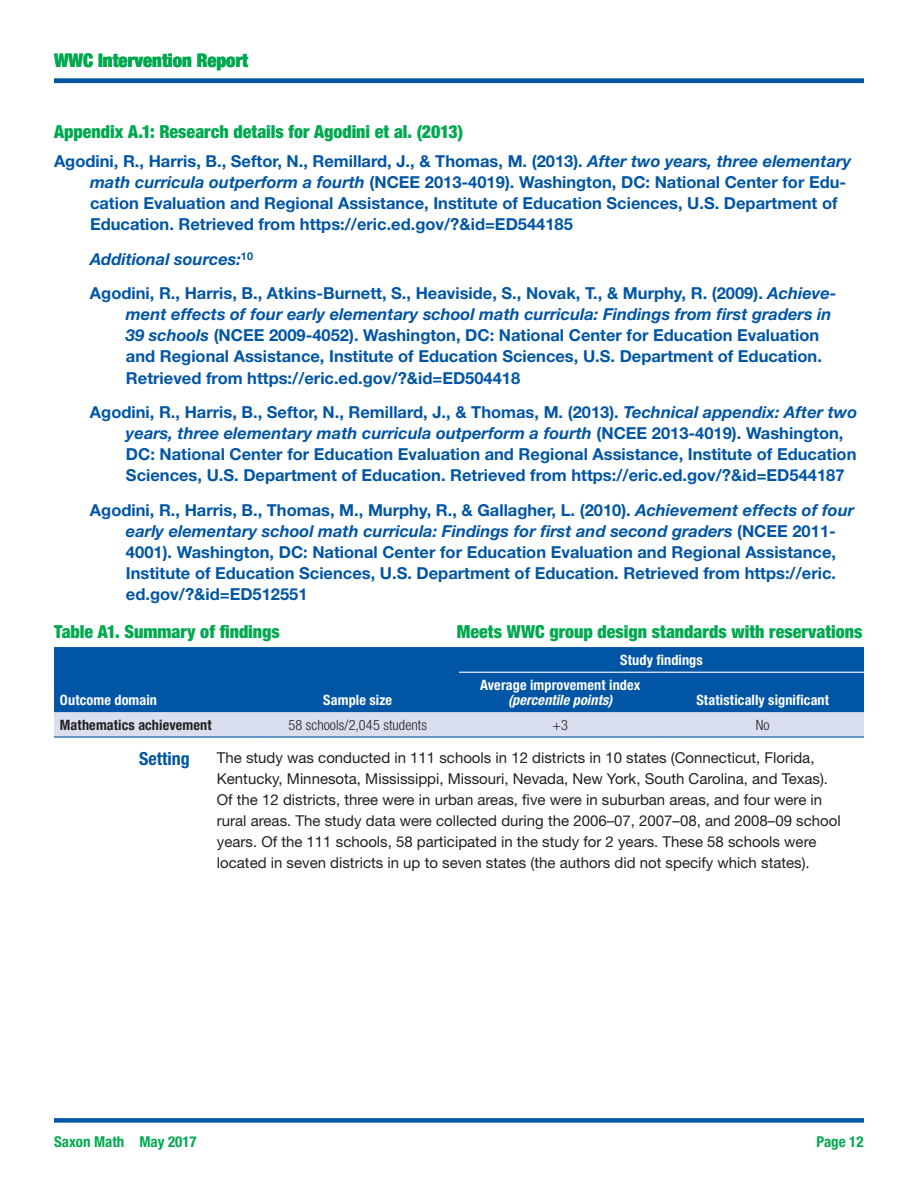
<style>
.page{position:relative;width:918px;height:1188px;background:#fff}
.page>*{position:absolute;margin:0;border:0;box-sizing:border-box;transform-origin:0 0}
.t1{font:900 condensed 18.75px "Helvetica Neue LT Std";color:#00a94e}
.t2{font:900 condensed 18px "Helvetica Neue LT Std";color:#00a94e}
.t3{font:700 condensed 18px "Helvetica Neue LT Std";color:#0155a5}
.t4{font:700 16.5px/21px "Helvetica Neue LT Std";color:#0155a5}
.t5{font:15px/21px "Helvetica Neue LT Std";color:#231f20}
.t6{font:700 condensed 15px "Helvetica Neue LT Std";color:#00a94e}
.t7{font:700 condensed 14.25px "Helvetica Neue LT Std";letter-spacing:.01em;color:#fff}
.t8{font:300 condensed 14.25px "Helvetica Neue LT Std";letter-spacing:.005em;color:#231f20}
.t9{font:700 condensed 14.25px "Helvetica Neue LT Std";letter-spacing:.01em;color:#231f20}
.t10{font:italic 700 condensed 14.25px "Helvetica Neue LT Std";letter-spacing:.01em;color:#fff}
.s1{font-style:italic}
</style>
<div class="page">
<div style="left:54px;top:1118px;width:810px;height:5px;background:#0155a5"></div>
<hr style="left:54px;top:79px;width:810px;height:4px;background:#0155a5">
<div style="left:54px;top:647px;width:810px;height:65px;background:#0155a5"></div>
<div style="left:54px;top:712px;width:810px;height:24px;background:#d9dfef"></div>
<hr style="left:459px;top:672px;width:203px;height:1px;background:#fff">
<hr style="left:662px;top:672px;width:202px;height:1px;background:#fff">
<hr style="left:54px;top:736px;width:202px;height:2px;background:#0155a5">
<hr style="left:256px;top:736px;width:203px;height:2px;background:#0155a5">
<hr style="left:459px;top:736px;width:203px;height:2px;background:#0155a5">
<hr style="left:662px;top:736px;width:202px;height:2px;background:#0155a5">
<p class="t1" style="left:54px;top:49px;width:196px">WWC Intervention Report</p>
<p class="t2" style="left:54px;top:121px;width:411px">Appendix A.1: Research details for Agodini et al. (2013)</p>
<p class="t4" style="left:90px;top:151px;width:763px;text-indent:-36px">Agodini, R., Harris, B., Seftor, N., Remillard, J., &amp; Thomas, M. (2013). <span class="s1">After two years, three elementary math curricula outperform a fourth</span> (NCEE 2013-4019). Washington, DC: National Center for Edu&shy;cation Evaluation and Regional Assistance, Institute of Education Sciences, U.S. Department of Education. Retrieved from https://eric.ed.gov/?&amp;id=ED544185</p>
<p class="t4" style="left:90px;top:242px;width:748px;line-height:34.5px"><span class="s1">Additional sources:</span><sup>10<br></sup>Agodini, R., Harris, B., Atkins-Burnett, S., Heaviside, S., Novak, T., &amp; Murphy, R. (2009). <span class="s1">Achieve-</span></p>
<p class="t4" style="left:126px;top:304px;width:707px"><span class="s1">ment effects of four early elementary school math curricula: Findings from first graders in 39 schools</span> (NCEE 2009-4052). Washington, DC: National Center for Education Evaluation and Regional Assistance, Institute of Education Sciences, U.S. Department of Education.<br>Retrieved from https://eric.ed.gov/?&amp;id=ED504418</p>
<p class="t4" style="left:126px;top:401px;width:733px;text-indent:-36px">Agodini, R., Harris, B., Seftor, N., Remillard, J., &amp; Thomas, M. (2013). <span class="s1">Technical appendix: After two years, three elementary math curricula outperform a fourth</span> (NCEE 2013-4019). Washington, DC: National Center for Education Evaluation and Regional Assistance, Institute of Education Sciences, U.S. Department of Education. Retrieved from https://eric.ed.gov/?&amp;id=ED544187</p>
<p class="t4" style="left:126px;top:499px;width:730px;text-indent:-36px">Agodini, R., Harris, B., Thomas, M., Murphy, R., &amp; Gallagher, L. (2010). <span class="s1">Achievement effects of four early elementary school math curricula: Findings for first and second graders</span> (NCEE 2011- 4001). Washington, DC: National Center for Education Evaluation and Regional Assistance, Institute of Education Sciences, U.S. Department of Education. Retrieved from https://eric. ed.gov/?&amp;id=ED512551</p>
<p class="t2" style="left:54px;top:621px;width:227px">Table A1. Summary of findings</p>
<p class="t2" style="left:457px;top:621px;width:407px">Meets WWC group design standards with reservations</p>
<p class="t7" style="left:620px;top:651px;width:84px">Study findings</p>
<p class="t7" style="left:60px;top:691px;width:99px">Outcome domain</p>
<p class="t7" style="left:323px;top:691px;width:70px">Sample size</p>
<p class="t7" style="left:480px;top:676px;width:162px">Average improvement index</p>
<p class="t10" style="left:508px;top:691px;width:106px">(percentile points)</p>
<p class="t7" style="left:696px;top:691px;width:134px">Statistically significant</p>
<p class="t9" style="left:60px;top:716px;width:153px">Mathematics achievement</p>
<p class="t8" style="left:289px;top:716px;width:140px">58 schools/2,045 students</p>
<p class="t8" style="left:552px;top:716px;width:17px">+3</p>
<p class="t8" style="left:756px;top:716px;width:15px">No</p>
<p class="t3" style="left:139px;top:748px;width:52px">Setting</p>
<p class="t5" style="left:217px;top:747px;width:625px">The study was conducted in 111 schools in 12 districts in 10 states (Connecticut, Florida, Kentucky, Minnesota, Mississippi, Missouri, Nevada, New York, South Carolina, and Texas).<br>Of the 12 districts, three were in urban areas, five were in suburban areas, and four were in rural areas. The study data were collected during the 2006–07, 2007–08, and 2008–09 school years. Of the 111 schools, 58 participated in the study for 2 years. These 58 schools were located in seven districts in up to seven states (the authors did not specify which states).</p>
<p class="t6" style="left:54px;top:1132px;width:144px">Saxon Math May 2017</p>
<p class="t6" style="left:817px;top:1132px;width:49px">Page 12</p>
</div>
